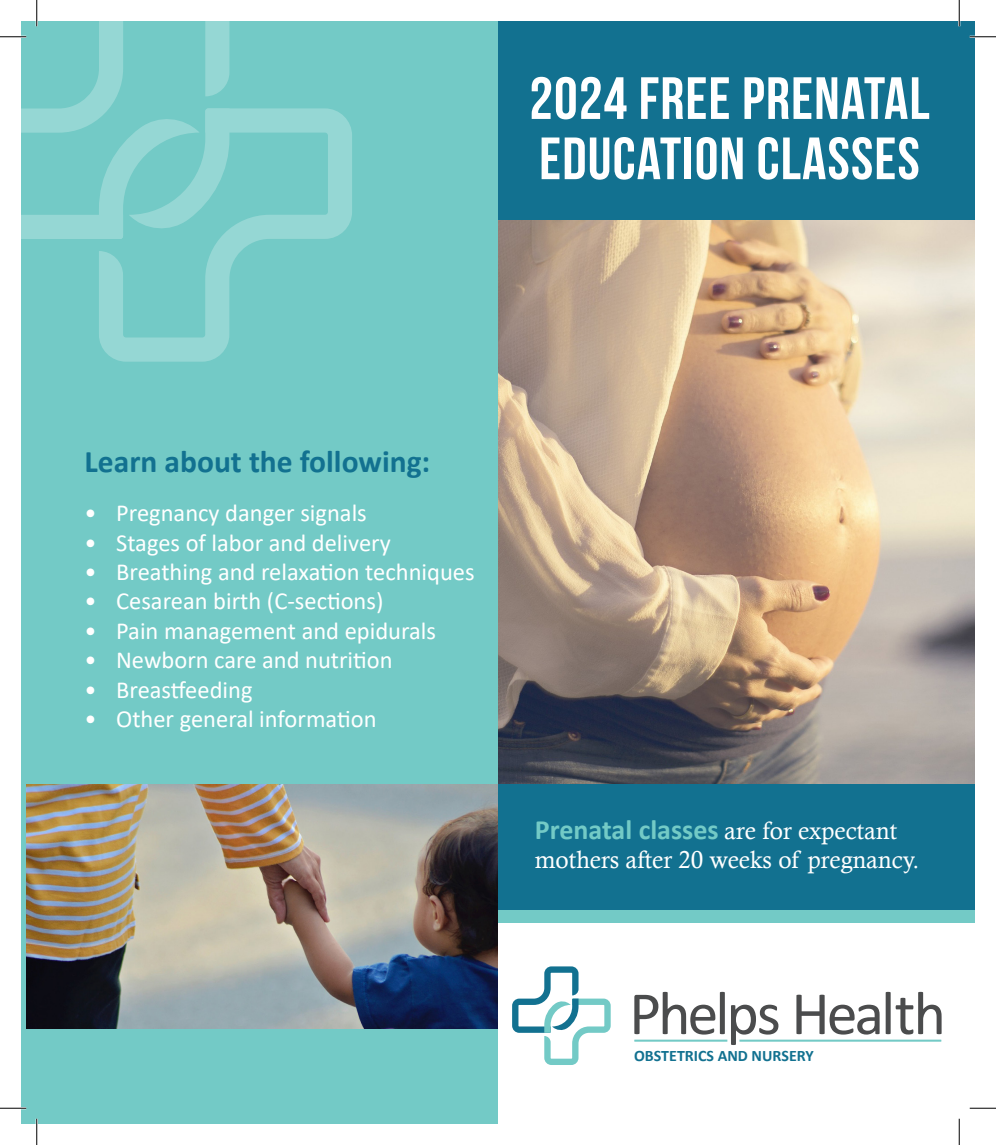
<style>
.page{position:relative;width:996px;height:1145px;background:#fff}
.page>*{position:absolute;margin:0;border:0;box-sizing:border-box;transform-origin:0 0}
.t1{font:700 59.5px "Bebas Neue";letter-spacing:.02em;color:#fff}
.t2{font:700 31.5px "Calibri";color:#127190}
.t3{font:700 28px "Calibri";color:#73cac6}
.t4{font:24.5px "Calibri";color:#fff}
.t5{font:24.5px "Calisto";color:#fff}
.t6{font:700 15.92px "Calibri";color:#127190}
.s1{font-family:"Calisto";font-weight:400;font-size:24.5px;color:#fff}
</style>
<div class="page">
<div style="left:21px;top:21px;width:491px;height:1103px;background:#73cac6"></div>
<img style="left:27px;top:784px;width:471px;height:244px">
<img style="left:498px;top:219px;width:477px;height:565px">
<div style="left:498px;top:21px;width:477px;height:198px;background:#127190"></div>
<div style="left:498px;top:784px;width:477px;height:126px;background:#127190"></div>
<div style="left:498px;top:910px;width:477px;height:214px;background:#fff"></div>
<div style="left:498px;top:910px;width:477px;height:13px;background:#73cac6"></div>
<svg style="left:99px;top:108px;width:253px;height:254px"></svg>
<svg style="left:512px;top:966px;width:99px;height:99px"></svg>
<svg style="left:634px;top:991px;width:307px;height:54px"></svg>
<hr style="left:970px;top:36px;width:26px;height:2px;background:#fff">
<hr style="left:0;top:1107px;width:26px;height:2px;background:#fff">
<hr style="left:36px;top:1118px;width:2px;height:26px;background:#fff">
<hr style="left:958px;top:0;width:2px;height:26px;background:#fff">
<svg style="left:970px;top:36px;width:26px;height:1px"></svg>
<svg style="left:0;top:1107px;width:26px;height:1px"></svg>
<svg style="left:970px;top:1107px;width:26px;height:1px"></svg>
<svg style="left:0;top:0;width:229px;height:239px"></svg>
<svg style="left:36px;top:1118px;width:1px;height:26px"></svg>
<svg style="left:959px;top:0;width:1px;height:26px"></svg>
<svg style="left:959px;top:1118px;width:1px;height:26px"></svg>
<p class="t1" style="left:529px;top:66px;width:402px">2024 FREE PRENATAL</p>
<p class="t1" style="left:539px;top:126px;width:382px">EDUCATION CLASSES</p>
<p class="t2" style="left:85px;top:439px;width:347px">Learn about the following:</p>
<p class="t4" style="left:85px;top:496px;width:284px">• Pregnancy danger signals</p>
<p class="t4" style="left:85px;top:525px;width:308px">• Stages of labor and delivery</p>
<p class="t4" style="left:85px;top:555px;width:391px">• Breathing and relaxation techniques</p>
<p class="t4" style="left:85px;top:584px;width:300px">• Cesarean birth (C-sections)</p>
<p class="t4" style="left:85px;top:613px;width:353px">• Pain management and epidurals</p>
<p class="t4" style="left:85px;top:643px;width:310px">• Newborn care and nutrition</p>
<p class="t4" style="left:85px;top:672px;width:169px">• Breastfeeding</p>
<p class="t4" style="left:85px;top:702px;width:293px">• Other general information</p>
<p class="t3" style="left:535px;top:809px;width:364px">Prenatal classes <span class="s1">are for expectant</span></p>
<p class="t5" style="left:535px;top:845px;width:386px">mothers after 20 weeks of pregnancy.</p>
<p class="t6" style="left:634px;top:1044px;width:181px">OBSTETRICS AND NURSERY</p>
</div>
